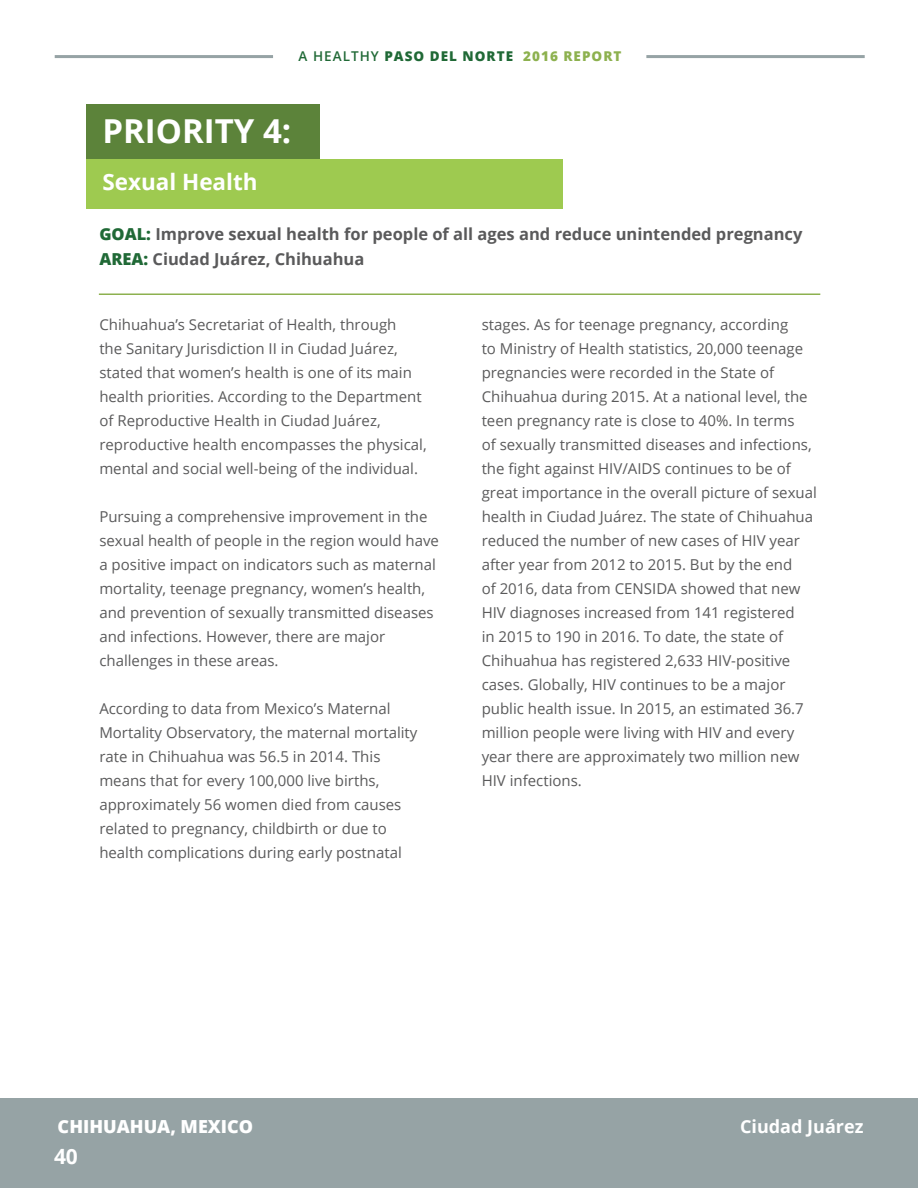
<style>
.page{position:relative;width:918px;height:1188px;background:#fff}
.page>*{position:absolute;margin:0;border:0;box-sizing:border-box;transform-origin:0 0}
.t1{font:700 33px "Open Sans";color:#fff}
.t2{font:700 22.5px "Open Sans";color:#fff}
.t3{font:700 21px "Open Sans";color:#fff}
.t4{font:800 18px "Open Sans";color:#fff}
.t5{font:700 18px "Open Sans";color:#fff}
.t6{font:700 16.5px/25.5px "Open Sans";color:#5a5a5b}
.t7{font:15px/24px "Open Sans";color:#5a5a5b}
.t8{font:800 13.5px "Open Sans";letter-spacing:.075em;color:#206936}
.s1{font-weight:600}
.s2{color:#8db14f}
.s3{font-weight:800;color:#206936}
</style>
<div class="page">
<div style="left:0;top:1098px;width:918px;height:90px;background:#96a3a5"></div>
<hr style="left:55px;top:55px;width:218px;height:3px;background:#96a3a5">
<hr style="left:646px;top:55px;width:219px;height:3px;background:#96a3a5">
<div style="left:86px;top:104px;width:234px;height:55px;background:#5c833a"></div>
<div style="left:86px;top:159px;width:476px;height:49px;background:#9eca50"></div>
<hr style="left:99px;top:294px;width:721px;height:1px;background:#8db14f">
<p class="t8" style="left:299px;top:46px;width:324px"><span class="s1">A HEALTHY</span> PASO DEL NORTE <span class="s2">2016 REPORT</span></p>
<h1 class="t1" style="left:102px;top:108px;width:190px">PRIORITY 4:</h1>
<h2 class="t2" style="left:102px;top:166px;width:157px">Sexual Health</h2>
<p class="t6" style="left:99px;top:220px;width:705px"><span class="s3">GOAL:</span> Improve sexual health for people of all ages and reduce unintended pregnancy<br><span class="s3">AREA:</span> Ciudad Juárez, Chihuahua</p>
<p class="t7" style="left:99px;top:312px;width:329px">Chihuahua’s Secretariat of Health, through<br>the Sanitary Jurisdiction II in Ciudad Juárez, stated that women’s health is one of its main health priorities. According to the Department of Reproductive Health in Ciudad Juárez, reproductive health encompasses the physical, mental and social well-being of the individual.</p>
<p class="t7" style="left:99px;top:504px;width:341px">Pursuing a comprehensive improvement in the sexual health of people in the region would have a positive impact on indicators such as maternal mortality, teenage pregnancy, women’s health, and prevention of sexually transmitted diseases and infections. However, there are major challenges in these areas.</p>
<p class="t7" style="left:99px;top:696px;width:320px">According to data from Mexico’s Maternal Mortality Observatory, the maternal mortality rate in Chihuahua was 56.5 in 2014. This means that for every 100,000 live births, approximately 56 women died from causes related to pregnancy, childbirth or due to health complications during early postnatal</p>
<p class="t7" style="left:482px;top:312px;width:337px">stages. As for teenage pregnancy, according<br>to Ministry of Health statistics, 20,000 teenage pregnancies were recorded in the State of Chihuahua during 2015. At a national level, the teen pregnancy rate is close to 40%. In terms<br>of sexually transmitted diseases and infections, the fight against HIV/AIDS continues to be of great importance in the overall picture of sexual health in Ciudad Juárez. The state of Chihuahua reduced the number of new cases of HIV year after year from 2012 to 2015. But by the end<br>of 2016, data from CENSIDA showed that new HIV diagnoses increased from 141 registered<br>in 2015 to 190 in 2016. To date, the state of Chihuahua has registered 2,633 HIV-positive cases. Globally, HIV continues to be a major public health issue. In 2015, an estimated 36.7 million people were living with HIV and every year there are approximately two million new HIV infections.</p>
<p class="t4" style="left:58px;top:1113px;width:197px">CHIHUAHUA, MEXICO</p>
<p class="t5" style="left:740px;top:1114px;width:125px">Ciudad Juárez</p>
<h3 class="t3" style="left:54px;top:1141px;width:25px">40</h3>
</div>
